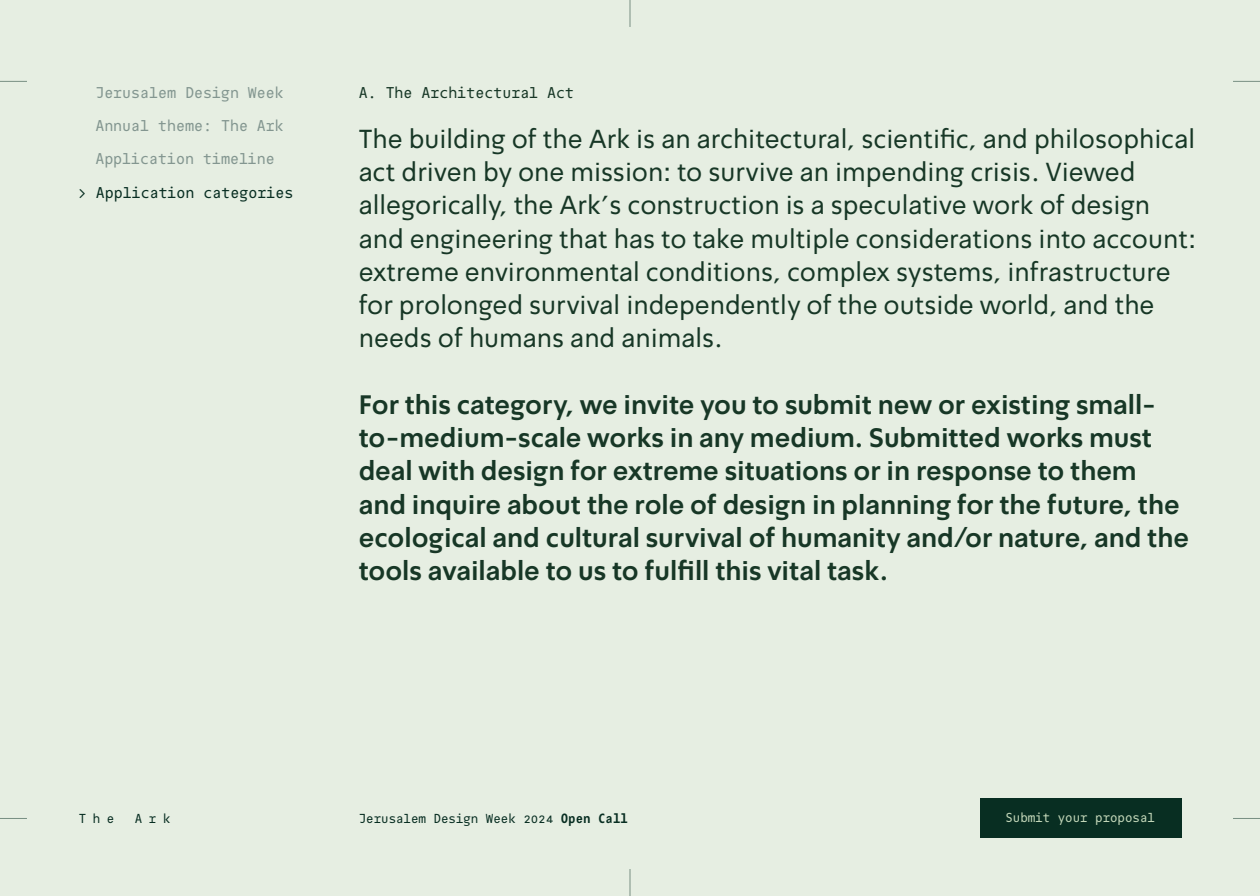
<style>
.page{position:relative;width:1260px;height:896px;background:#e6eee2}
.page>*{position:absolute;margin:0;border:0;box-sizing:border-box;transform-origin:0 0}
.t1{font:26.25px/33.2px "Simpler Pro V3";color:#173726}
.t2{font:700 26.25px/33.2px "Simpler Pro V3";color:#173726}
.t3{font:15.75px "Simpler Pro HLAR Mono";color:#839690}
.t4{font:15.75px "Simpler Pro HLAR Mono";color:#082e22}
.t5{font:15.75px "Simpler Pro HLAR Mono";color:#173726}
.t6{font:13.12px "Simpler Pro HLAR Mono";color:#082e22}
.t7{font:13.12px "Simpler Pro HLAR Mono";color:#c2d6b8}
.t8{font:700 13.12px "Simpler Pro HLAR Mono";color:#082e22}
</style>
<div class="page">
<svg style="left:0;top:81px;width:27px;height:1px"></svg>
<svg style="left:1233px;top:81px;width:27px;height:1px"></svg>
<svg style="left:630px;top:0;width:1px;height:27px"></svg>
<svg style="left:1233px;top:818px;width:27px;height:1px"></svg>
<svg style="left:0;top:818px;width:27px;height:1px"></svg>
<svg style="left:630px;top:869px;width:1px;height:27px"></svg>
<div style="left:980px;top:799px;width:201px;height:39px;background:#082e22"></div>
<p class="t4" style="left:78px;top:183px;width:10px">&gt;</p>
<p class="t3" style="left:95px;top:83px;width:82px">Jerusalem</p>
<p class="t3" style="left:185px;top:83px;width:55px">Design</p>
<p class="t3" style="left:248px;top:83px;width:37px">Week</p>
<p class="t3" style="left:95px;top:116px;width:55px">Annual</p>
<p class="t3" style="left:158px;top:116px;width:55px">theme:</p>
<p class="t3" style="left:221px;top:116px;width:28px">The</p>
<p class="t3" style="left:257px;top:116px;width:28px">Ark</p>
<p class="t3" style="left:95px;top:149px;width:100px">Application</p>
<p class="t4" style="left:96px;top:183px;width:100px">Application</p>
<p class="t3" style="left:203px;top:149px;width:73px">timeline</p>
<p class="t4" style="left:204px;top:183px;width:91px">categories</p>
<p class="t5" style="left:386px;top:83px;width:28px">The</p>
<p class="t5" style="left:422px;top:83px;width:118px">Architectural</p>
<p class="t5" style="left:359px;top:83px;width:19px">.A</p>
<p class="t1" style="left:359px;top:123px;width:839px">The building of the Ark is an architectural, scientific, and philosophical act driven by one mission to: survive an impending crisis. Viewed allegorically, the Ark s’ construction is a speculative work of design and engineering that has to take multiple considerations into account: extreme environmental conditions, complex systems, infrastructure for prolonged survival independently of the outside world, and the needs of humans and animals.</p>
<p class="t5" style="left:547px;top:83px;width:28px">Act</p>
<p class="t2" style="left:359px;top:389px;width:799px">For this category, we invite you to submit new or existing small-</p>
<p class="t2" style="left:359px;top:456px;width:832px">deal with design for extreme situations or in response to them and inquire about the role of design in planning for the future, the ecological and cultural survival of humanity and/or nature, and the tools available to us to fulfill this vital task.</p>
<p class="t2" style="left:359px;top:423px;width:795px">to-medium-scale works in any medium. Submitted works must</p>
<p class="t6" style="left:79px;top:810px;width:37px">The</p>
<p class="t6" style="left:135px;top:810px;width:37px">Ark</p>
<p class="t6" style="left:359px;top:810px;width:69px">Jerusalem</p>
<p class="t6" style="left:434px;top:810px;width:46px">Design</p>
<p class="t6" style="left:486px;top:810px;width:31px">Week</p>
<p class="t6" style="left:523px;top:810px;width:31px">2024</p>
<p class="t8" style="left:561px;top:810px;width:31px">Open</p>
<p class="t8" style="left:598px;top:810px;width:31px">Call</p>
<p class="t7" style="left:1005px;top:810px;width:46px">Submit</p>
<p class="t7" style="left:1058px;top:810px;width:31px">your</p>
<p class="t7" style="left:1095px;top:810px;width:61px">proposal</p>
</div>
